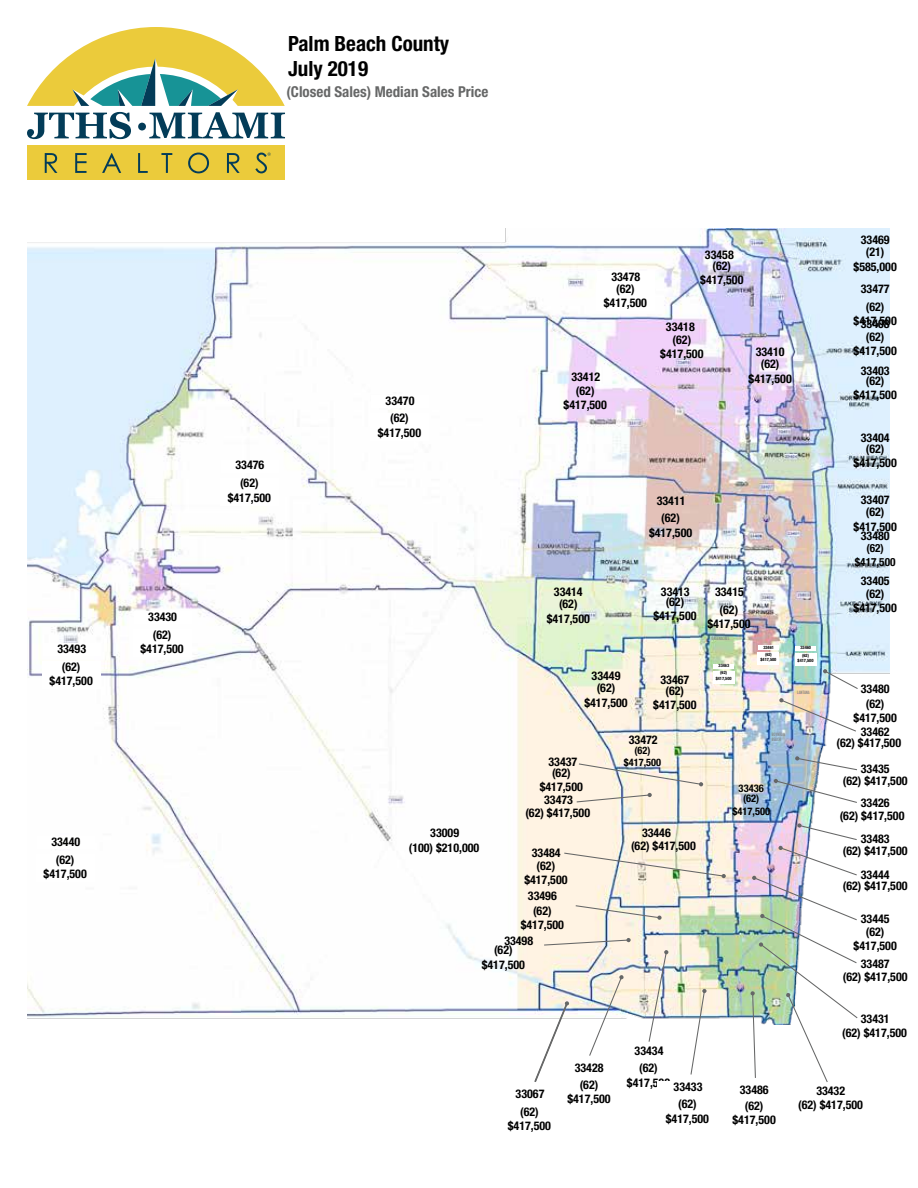
<style>
.page{position:relative;width:918px;height:1188px;background:#fff}
.page>*{position:absolute;margin:0;border:0;box-sizing:border-box;transform-origin:0 0}
.t1{font:700 condensed 21px/25.2px "Helvetica Neue";color:#000}
.t2{font:700 condensed 15px "Helvetica Neue";color:#666767}
.t3{font:700 condensed 12px/14.4px "Helvetica Neue";color:#000;text-align:center}
.t4{font:700 condensed 11.25px/13.5px "Helvetica Neue";color:#000;text-align:center}
.t5{font:700 condensed 10.5px/12.6px "Helvetica Neue";color:#000;text-align:center}
.t6{font:700 condensed 10.35px/12.5px "Helvetica Neue";color:#000;text-align:center}
.t7{font:700 condensed 4.35px/5.2px "Helvetica Neue";color:#000;text-align:center}
.t8{font:500 condensed 4.35px/5.2px "Futura";color:#818386}
</style>
<div class="page">
<img style="left:27px;top:229px;width:862px;height:790px">
<div style="left:27px;top:145px;width:258px;height:34px;background:#ebcb3b"></div>
<svg style="left:27px;top:27px;width:258px;height:79px"></svg>
<svg style="left:27px;top:112px;width:104px;height:27px"></svg>
<svg style="left:138px;top:112px;width:147px;height:26px"></svg>
<svg style="left:45px;top:153px;width:12px;height:20px"></svg>
<svg style="left:75px;top:153px;width:12px;height:20px"></svg>
<svg style="left:102px;top:153px;width:19px;height:20px"></svg>
<svg style="left:138px;top:153px;width:10px;height:20px"></svg>
<svg style="left:161px;top:153px;width:11px;height:20px"></svg>
<svg style="left:188px;top:153px;width:21px;height:20px"></svg>
<svg style="left:227px;top:153px;width:13px;height:20px"></svg>
<svg style="left:255px;top:153px;width:16px;height:20px"></svg>
<div style="left:713px;top:671px;width:21px;height:13px;background:#fff"></div>
<div style="left:758px;top:653px;width:21px;height:12px;background:#fff"></div>
<div style="left:795px;top:653px;width:21px;height:13px;background:#fff"></div>
<div style="left:713px;top:664px;width:21px;height:5px;background:#fff"></div>
<div style="left:758px;top:645px;width:21px;height:5px;background:#fff"></div>
<div style="left:795px;top:646px;width:21px;height:5px;background:#fff"></div>
<svg style="left:534px;top:1001px;width:35px;height:81px"></svg>
<svg style="left:588px;top:975px;width:36px;height:81px"></svg>
<svg style="left:690px;top:989px;width:17px;height:86px"></svg>
<svg style="left:648px;top:950px;width:20px;height:92px"></svg>
<img style="left:750px;top:823px;width:109px;height:259px">
<svg style="left:774px;top:779px;width:84px;height:25px"></svg>
<img style="left:779px;top:698px;width:78px;height:34px">
<svg style="left:795px;top:756px;width:63px;height:15px"></svg>
<svg style="left:823px;top:669px;width:36px;height:21px"></svg>
<svg style="left:543px;top:938px;width:88px;height:8px"></svg>
<svg style="left:575px;top:905px;width:87px;height:15px"></svg>
<svg style="left:563px;top:852px;width:163px;height:26px;background:#ece5d5"></svg>
<svg style="left:576px;top:793px;width:76px;height:10px"></svg>
<svg style="left:578px;top:763px;width:125px;height:24px;background:#e6e1d6"></svg>
<div style="left:36px;top:855px;width:58px;height:27px;background:#fff"></div>
<div style="left:42px;top:661px;width:58px;height:28px;background:#fff"></div>
<div style="left:133px;top:630px;width:58px;height:27px;background:#fff"></div>
<div style="left:220px;top:478px;width:58px;height:27px;background:#fff"></div>
<div style="left:370px;top:413px;width:59px;height:28px;background:#fff"></div>
<div style="left:596px;top:284px;width:59px;height:27px;background:#fff"></div>
<div style="left:37px;top:837px;width:57px;height:12px;background:#fff"></div>
<div style="left:43px;top:644px;width:57px;height:12px;background:#fff"></div>
<div style="left:134px;top:612px;width:57px;height:12px;background:#fff"></div>
<div style="left:221px;top:460px;width:58px;height:12px;background:#fff"></div>
<div style="left:371px;top:395px;width:58px;height:13px;background:#fff"></div>
<div style="left:597px;top:271px;width:58px;height:13px;background:#fff"></div>
<h1 class="t1" style="left:288px;top:31px;width:163px">Palm Beach County<br>July 2019</h1>
<p class="t2" style="left:287px;top:83px;width:203px">(Closed Sales) Median Sales Price</p>
<p class="t3" style="left:861px;top:233px;width:30px">33469</p>
<p class="t3" style="left:386px;top:393px;width:30px">33470</p>
<p class="t3" style="left:611px;top:269px;width:30px">33478</p>
<p class="t3" style="left:604px;top:281px;width:45px">(62) $417,500</p>
<p class="t3" style="left:571px;top:370px;width:30px">33412</p>
<p class="t3" style="left:564px;top:383px;width:45px">(62) $417,500</p>
<p class="t3" style="left:866px;top:245px;width:20px">(21)</p>
<p class="t3" style="left:705px;top:248px;width:30px">33458</p>
<p class="t3" style="left:713px;top:258px;width:20px">(62)</p>
<p class="t3" style="left:854px;top:259px;width:45px">$585,000</p>
<p class="t3" style="left:700px;top:272px;width:45px">$417,500</p>
<p class="t3" style="left:854px;top:299px;width:45px">(62) $417,500</p>
<p class="t3" style="left:854px;top:329px;width:45px">(62) $417,500</p>
<p class="t3" style="left:854px;top:373px;width:45px">(62) $417,500</p>
<p class="t3" style="left:861px;top:281px;width:30px">33477</p>
<p class="t3" style="left:861px;top:317px;width:30px">33408</p>
<p class="t3" style="left:861px;top:363px;width:30px">33403</p>
<p class="t3" style="left:666px;top:320px;width:30px">33418</p>
<p class="t3" style="left:660px;top:332px;width:45px">(62) $417,500</p>
<p class="t3" style="left:756px;top:344px;width:30px">33410</p>
<p class="t3" style="left:749px;top:357px;width:45px">(62) $417,500</p>
<p class="t3" style="left:378px;top:411px;width:45px">(62) $417,500</p>
<p class="t3" style="left:861px;top:430px;width:30px">33404</p>
<p class="t3" style="left:57px;top:641px;width:30px">33493</p>
<p class="t3" style="left:50px;top:659px;width:45px">(62) $417,500</p>
<p class="t3" style="left:148px;top:609px;width:30px">33430</p>
<p class="t3" style="left:141px;top:627px;width:45px">(62) $417,500</p>
<p class="t3" style="left:236px;top:458px;width:30px">33476</p>
<p class="t3" style="left:228px;top:476px;width:45px">(62) $417,500</p>
<p class="t3" style="left:657px;top:493px;width:30px">33411</p>
<p class="t3" style="left:649px;top:511px;width:45px">(62) $417,500</p>
<p class="t3" style="left:554px;top:585px;width:30px">33414</p>
<p class="t3" style="left:661px;top:585px;width:30px">33413</p>
<p class="t3" style="left:715px;top:584px;width:30px">33415</p>
<p class="t3" style="left:547px;top:597px;width:45px">(62) $417,500</p>
<p class="t3" style="left:653px;top:594px;width:45px">(62) $417,500</p>
<p class="t3" style="left:707px;top:602px;width:45px">(62) $417,500</p>
<p class="t3" style="left:592px;top:668px;width:30px">33449</p>
<p class="t3" style="left:660px;top:672px;width:30px">33467</p>
<p class="t3" style="left:584px;top:681px;width:45px">(62) $417,500</p>
<p class="t3" style="left:653px;top:683px;width:45px">(62) $417,500</p>
<p class="t3" style="left:548px;top:754px;width:30px">33437</p>
<p class="t3" style="left:544px;top:792px;width:30px">33473</p>
<p class="t3" style="left:540px;top:765px;width:45px">(62) $417,500</p>
<p class="t3" style="left:525px;top:806px;width:66px">(62) $417,500</p>
<p class="t3" style="left:629px;top:732px;width:30px">33472</p>
<p class="t6" style="left:624px;top:744px;width:39px">(62) $417,500</p>
<p class="t8" style="left:712px;top:636px;width:19px">GREENACRES</p>
<p class="t7" style="left:719px;top:663px;width:12px">33463</p>
<p class="t7" style="left:716px;top:670px;width:17px">(62) $417,500</p>
<p class="t7" style="left:763px;top:645px;width:12px">33461</p>
<p class="t7" style="left:800px;top:645px;width:12px">33460</p>
<p class="t7" style="left:761px;top:652px;width:17px">(62) $417,500</p>
<p class="t7" style="left:798px;top:652px;width:17px">(62) $417,500</p>
<p class="t8" style="left:797px;top:690px;width:14px">LANTANA</p>
<p class="t8" style="left:772px;top:732px;width:15px">BOYNTON<br>BEACH</p>
<p class="t5" style="left:739px;top:782px;width:27px">33436</p>
<p class="t5" style="left:732px;top:792px;width:39px">(62) $417,500</p>
<p class="t3" style="left:854px;top:441px;width:45px">(62) $417,500</p>
<p class="t3" style="left:854px;top:505px;width:45px">(62) $417,500</p>
<p class="t4" style="left:855px;top:541px;width:42px">(62) $417,500</p>
<p class="t3" style="left:854px;top:586px;width:45px">(62) $417,500</p>
<p class="t3" style="left:861px;top:493px;width:30px">33407</p>
<p class="t3" style="left:861px;top:529px;width:30px">33480</p>
<p class="t3" style="left:861px;top:574px;width:30px">33405</p>
<p class="t3" style="left:861px;top:682px;width:30px">33480</p>
<p class="t3" style="left:861px;top:724px;width:30px">33462</p>
<p class="t3" style="left:861px;top:762px;width:30px">33435</p>
<p class="t3" style="left:861px;top:795px;width:30px">33426</p>
<p class="t3" style="left:854px;top:696px;width:45px">(62) $417,500</p>
<p class="t3" style="left:836px;top:735px;width:66px">(62) $417,500</p>
<p class="t3" style="left:843px;top:773px;width:66px">(62) $417,500</p>
<p class="t3" style="left:840px;top:808px;width:66px">(62) $417,500</p>
<p class="t3" style="left:51px;top:834px;width:30px">33440</p>
<p class="t3" style="left:44px;top:852px;width:45px">(62) $417,500</p>
<p class="t3" style="left:430px;top:826px;width:30px">33009</p>
<p class="t3" style="left:409px;top:840px;width:72px">(100) $210,000</p>
<p class="t3" style="left:532px;top:845px;width:30px">33484</p>
<p class="t3" style="left:528px;top:889px;width:30px">33496</p>
<p class="t3" style="left:524px;top:858px;width:45px">(62) $417,500</p>
<p class="t3" style="left:521px;top:903px;width:45px">(62) $417,500</p>
<p class="t3" style="left:504px;top:933px;width:30px">33498</p>
<p class="t3" style="left:482px;top:943px;width:45px">(62) $417,500</p>
<p class="t3" style="left:642px;top:826px;width:30px">33446</p>
<p class="t3" style="left:631px;top:838px;width:66px">(62) $417,500</p>
<p class="t3" style="left:861px;top:832px;width:30px">33483</p>
<p class="t3" style="left:843px;top:843px;width:66px">(62) $417,500</p>
<p class="t3" style="left:861px;top:867px;width:30px">33444</p>
<p class="t3" style="left:843px;top:879px;width:66px">(62) $417,500</p>
<p class="t3" style="left:861px;top:912px;width:30px">33445</p>
<p class="t3" style="left:854px;top:924px;width:45px">(62) $417,500</p>
<p class="t3" style="left:861px;top:957px;width:30px">33487</p>
<p class="t3" style="left:843px;top:969px;width:66px">(62) $417,500</p>
<p class="t3" style="left:861px;top:1011px;width:30px">33431</p>
<p class="t3" style="left:842px;top:1025px;width:66px">(62) $417,500</p>
<p class="t3" style="left:635px;top:1043px;width:30px">33434</p>
<p class="t3" style="left:516px;top:1086px;width:30px">33067</p>
<p class="t3" style="left:508px;top:1104px;width:45px">(62) $417,500</p>
<p class="t3" style="left:575px;top:1061px;width:30px">33428</p>
<p class="t3" style="left:567px;top:1077px;width:45px">(62) $417,500</p>
<p class="t3" style="left:627px;top:1061px;width:45px">(62) $417,500</p>
<p class="t3" style="left:674px;top:1079px;width:30px">33433</p>
<p class="t3" style="left:666px;top:1097px;width:45px">(62) $417,500</p>
<p class="t3" style="left:740px;top:1083px;width:30px">33486</p>
<p class="t3" style="left:816px;top:1083px;width:30px">33432</p>
<p class="t3" style="left:745px;top:1098px;width:20px">(62)</p>
<p class="t3" style="left:798px;top:1098px;width:66px">(62) $417,500</p>
<p class="t3" style="left:733px;top:1113px;width:45px">$417,500</p>
</div>
